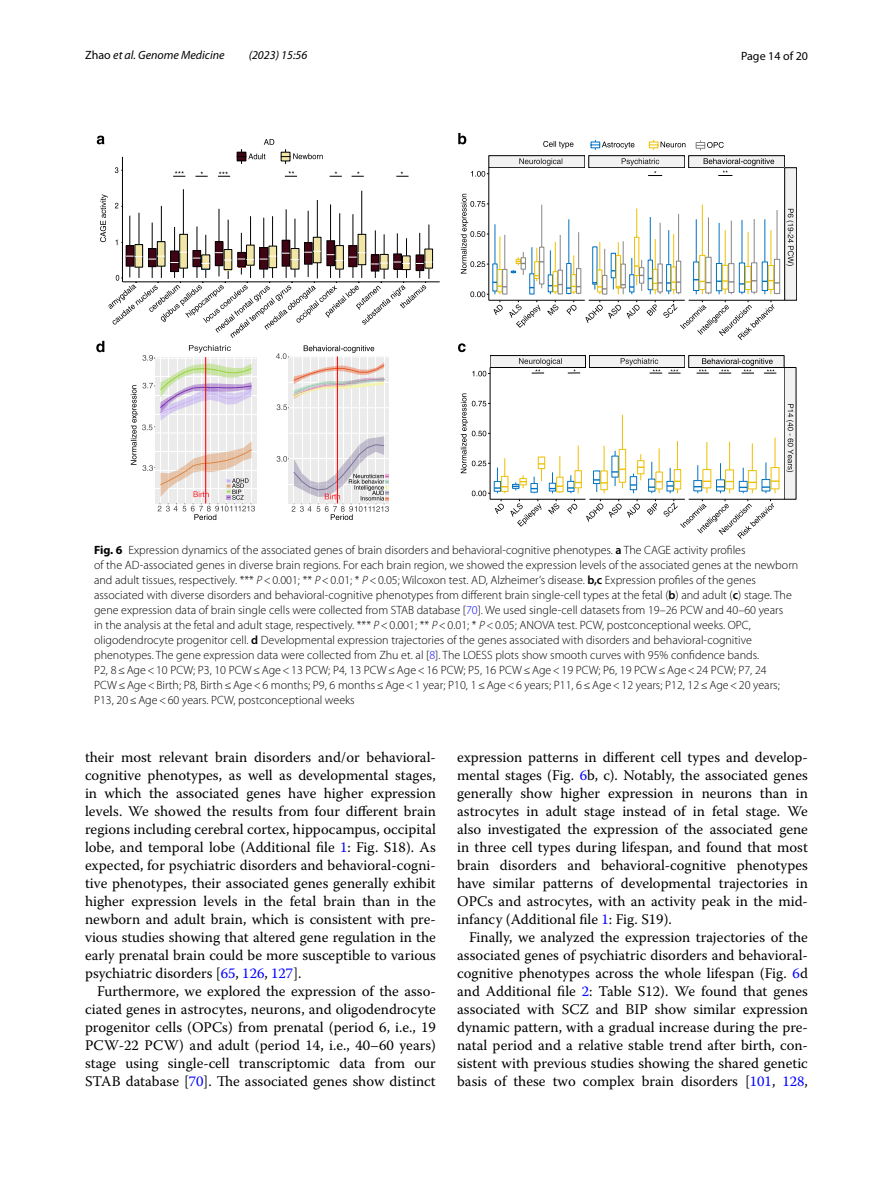
<style>
.page{position:relative;width:893px;height:1187px;background:#fff}
.page>*{position:absolute;margin:0;border:0;box-sizing:border-box;transform-origin:0 0}
.t1{font:14.7px/18px "Warnock Pro";color:#000;text-align:justify}
.t2{font:300 12px/15px "Myriad Pro";color:#000}
.t3{font:italic 12px "Myriad Pro";color:#000}
.t4{font:12px "Myriad Pro";color:#000}
.s1{font-style:normal}
.s2{font-weight:700}
.s3{font-weight:600}
.s4{font-style:italic}
.s5{color:#00f}
</style>
<div class="page">
<svg style="left:543px;top:141px;width:30px;height:7px"></svg>
<svg style="left:590px;top:140px;width:44px;height:9px"></svg>
<svg style="left:649px;top:140px;width:36px;height:9px"></svg>
<svg style="left:696px;top:141px;width:28px;height:9px"></svg>
<svg style="left:97px;top:136px;width:8px;height:8px"></svg>
<svg style="left:458px;top:133px;width:8px;height:11px"></svg>
<hr style="left:183px;top:189px;width:1px;height:45px;background:#000">
<hr style="left:361px;top:191px;width:1px;height:43px;background:#000">
<div style="left:425px;top:249px;width:8px;height:19px;border:1px solid #000"></div>
<hr style="left:122px;top:157px;width:1px;height:125px;background:#000">
<hr style="left:123px;top:281px;width:317px;height:1px;background:#000">
<svg style="left:115px;top:167px;width:7px;height:6px"></svg>
<svg style="left:281px;top:149px;width:42px;height:15px"></svg>
<svg style="left:396px;top:171px;width:12px;height:6px"></svg>
<svg style="left:173px;top:171px;width:12px;height:6px"></svg>
<svg style="left:195px;top:172px;width:13px;height:5px"></svg>
<svg style="left:218px;top:172px;width:12px;height:5px"></svg>
<svg style="left:285px;top:171px;width:12px;height:6px"></svg>
<svg style="left:330px;top:171px;width:12px;height:6px"></svg>
<svg style="left:352px;top:171px;width:12px;height:6px"></svg>
<svg style="left:237px;top:139px;width:37px;height:25px"></svg>
<svg style="left:96px;top:194px;width:336px;height:326px"></svg>
<div style="left:489px;top:156px;width:96px;height:12px;background:#f2f2f2"></div>
<div style="left:489px;top:156px;width:96px;height:12px;border:1px solid #000"></div>
<svg style="left:519px;top:158px;width:43px;height:8px"></svg>
<div style="left:589px;top:156px;width:96px;height:12px;background:#f2f2f2"></div>
<div style="left:589px;top:156px;width:96px;height:12px;border:1px solid #000"></div>
<div style="left:689px;top:156px;width:96px;height:12px;background:#f2f2f2"></div>
<div style="left:785px;top:168px;width:12px;height:132px;background:#f2f2f2"></div>
<div style="left:785px;top:168px;width:12px;height:132px;border:1px solid #000"></div>
<svg style="left:786px;top:209px;width:8px;height:57px"></svg>
<hr style="left:689px;top:300px;width:96px;height:1px;background:#000">
<hr style="left:488px;top:168px;width:1px;height:132px;background:#000">
<svg style="left:471px;top:171px;width:18px;height:6px"></svg>
<svg style="left:458px;top:194px;width:322px;height:158px"></svg>
<div style="left:490px;top:355px;width:95px;height:12px;background:#f2f2f2"></div>
<div style="left:490px;top:355px;width:95px;height:12px;border:1px solid #000"></div>
<div style="left:589px;top:355px;width:96px;height:12px;background:#f2f2f2"></div>
<div style="left:589px;top:355px;width:96px;height:12px;border:1px solid #000"></div>
<div style="left:689px;top:355px;width:95px;height:12px;background:#f2f2f2"></div>
<div style="left:689px;top:355px;width:95px;height:12px;border:1px solid #000"></div>
<svg style="left:472px;top:371px;width:18px;height:5px"></svg>
<div style="left:784px;top:367px;width:12px;height:132px;background:#f2f2f2"></div>
<svg style="left:786px;top:404px;width:8px;height:68px"></svg>
<hr style="left:689px;top:499px;width:95px;height:1px;background:#000">
<hr style="left:490px;top:367px;width:1px;height:132px;background:#000">
<svg style="left:461px;top:393px;width:318px;height:146px"></svg>
<svg style="left:622px;top:158px;width:40px;height:18px"></svg>
<svg style="left:704px;top:158px;width:70px;height:18px"></svg>
<svg style="left:519px;top:358px;width:43px;height:16px"></svg>
<svg style="left:568px;top:369px;width:12px;height:4px"></svg>
<svg style="left:621px;top:358px;width:41px;height:16px"></svg>
<svg style="left:668px;top:369px;width:13px;height:5px"></svg>
<svg style="left:697px;top:358px;width:79px;height:16px"></svg>
<p class="t3" style="left:85px;top:48px;width:141px"><span class="s1">Zhao</span> et al. Genome Medicine</p>
<p class="t3" style="left:249px;top:48px;width:60px">(2023) 15:56</p>
<p class="t4" style="left:741px;top:48px;width:68px">Page 14 of 20</p>
<p class="t2" style="left:94px;top:542px;width:706px"><span class="s2">Fig. 6</span> Expression dynamics of the associated genes of brain disorders and behavioral-cognitive phenotypes. <span class="s3">a</span> The CAGE activity profiles<br>of the AD-associated genes in diverse brain regions. For each brain region, we showed the expression levels of the associated genes at the newborn and adult tissues, respectively. *** <span class="s4">P</span>&lt;0.001; ** <span class="s4">P</span>&lt;0.01; * <span class="s4">P</span>&lt;0.05; Wilcoxon test. AD, Alzheimer’s disease. <span class="s3">b,c</span> Expression profiles of the genes associated with diverse disorders and behavioral-cognitive phenotypes from different brain single-cell types at the fetal (<span class="s3">b</span>) and adult (<span class="s3">c</span>) stage. The gene expression data of brain single cells were collected from STAB database [<span class="s5">70</span>]. We used single-cell datasets from 19–26 PCW and 40–60 years<br>in the analysis at the fetal and adult stage, respectively. *** <span class="s4">P</span>&lt;0.001; ** <span class="s4">P</span>&lt;0.01; * <span class="s4">P</span>&lt;0.05; ANOVA test. PCW, postconceptional weeks. OPC, oligodendrocyte progenitor cell. <span class="s3">d</span> Developmental expression trajectories of the genes associated with disorders and behavioral-cognitive phenotypes. The gene expression data were collected from Zhu et. al [<span class="s5">8</span>]. The LOESS plots show smooth curves with 95% confidence bands.<br>P2, 8≤Age&lt;10 PCW; P3, 10 PCW≤Age&lt;13 PCW; P4, 13 PCW≤Age&lt;16 PCW; P5, 16 PCW≤Age&lt;19 PCW; P6, 19 PCW≤Age&lt;24 PCW; P7, 24<br>PCW≤Age&lt;Birth; P8, Birth≤Age&lt;6 months; P9, 6 months≤Age&lt;1 year; P10, 1≤Age&lt;6 years; P11, 6≤Age&lt;12 years; P12, 12≤Age&lt;20 years; P13, 20≤Age&lt;60 years. PCW, postconceptional weeks</p>
<p class="t1" style="left:85px;top:747px;width:352px">their most relevant brain disorders and/or behavioral&shy;cognitive phenotypes, as well as developmental stages, in which the associated genes have higher expression levels. We showed the results from four different brain regions including cerebral cortex, hippocampus, occipital lobe, and temporal lobe (Additional file <span class="s5">1</span>: Fig. S18). As expected, for psychiatric disorders and behavioral-cogni&shy;tive phenotypes, their associated genes generally exhibit higher expression levels in the fetal brain than in the newborn and adult brain, which is consistent with pre&shy;vious studies showing that altered gene regulation in the early prenatal brain could be more susceptible to various psychiatric disorders [<span class="s5">65</span>, <span class="s5">126</span>, <span class="s5">127</span>].</p>
<p class="t1" style="left:85px;top:981px;width:352px;text-indent:12px">Furthermore, we explored the expression of the asso&shy;ciated genes in astrocytes, neurons, and oligodendrocyte progenitor cells (OPCs) from prenatal (period 6, i.e., 19<br>PCW-22 PCW) and adult (period 14, i.e., 40–60 years) stage using single-cell transcriptomic data from our STAB database [<span class="s5">70</span>]. The associated genes show distinct</p>
<p class="t1" style="left:457px;top:747px;width:352px">expression patterns in different cell types and develop&shy;mental stages (Fig. <span class="s5">6</span>b, c). Notably, the associated genes generally show higher expression in neurons than in astrocytes in adult stage instead of in fetal stage. We also investigated the expression of the associated gene in three cell types during lifespan, and found that most brain disorders and behavioral-cognitive phenotypes have similar patterns of developmental trajectories in OPCs and astrocytes, with an activity peak in the mid&shy;infancy (Additional file <span class="s5">1</span>: Fig. S19).</p>
<p class="t1" style="left:457px;top:927px;width:352px;text-indent:12px">Finally, we analyzed the expression trajectories of the associated genes of psychiatric disorders and behavioral&shy;cognitive phenotypes across the whole lifespan (Fig. <span class="s5">6</span>d and Additional file <span class="s5">2</span>: Table S12). We found that genes associated with SCZ and BIP show similar expression dynamic pattern, with a gradual increase during the pre&shy;natal period and a relative stable trend after birth, con&shy;sistent with previous studies showing the shared genetic basis of these two complex brain disorders [<span class="s5">101</span>, <span class="s5">128</span>,</p>
</div>
